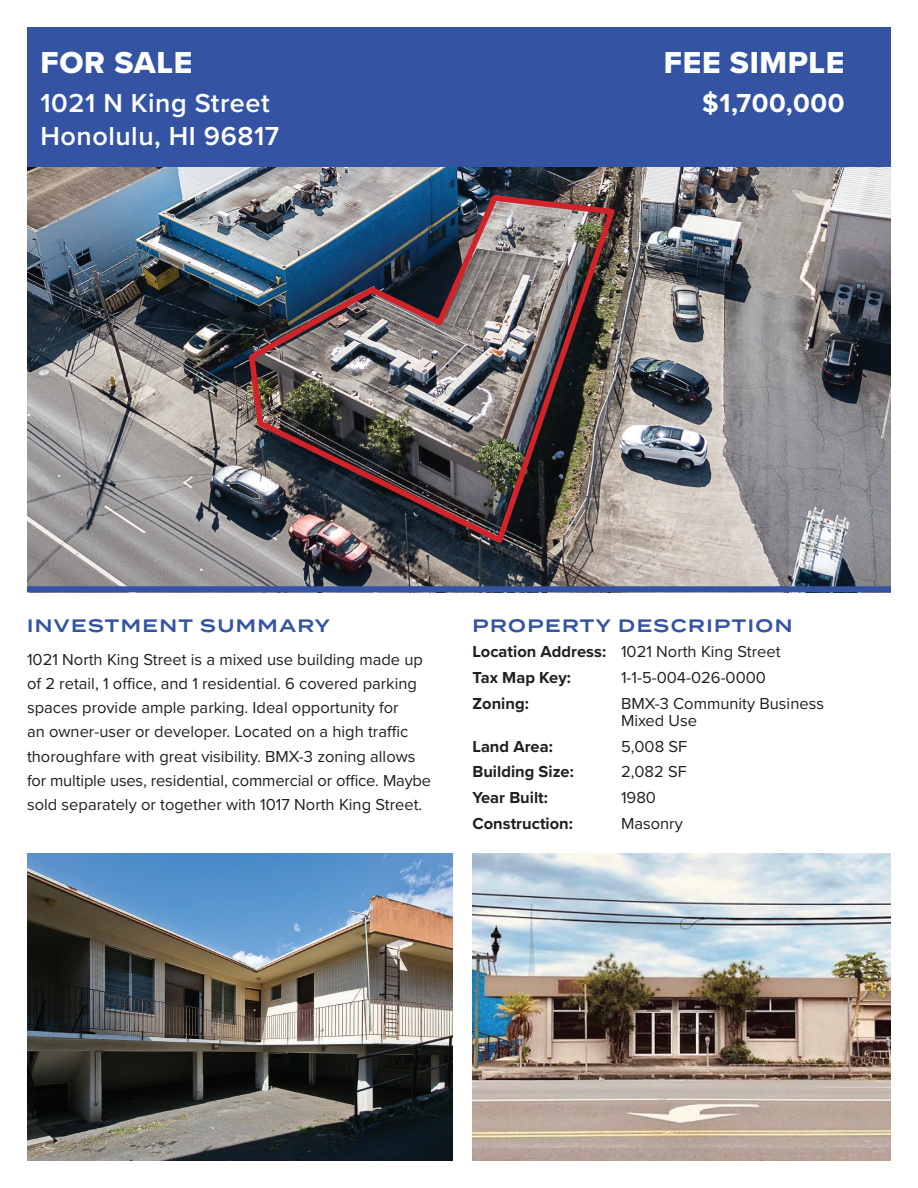
<style>
.page{position:relative;width:918px;height:1188px;background:#fff}
.page>*{position:absolute;margin:0;border:0;box-sizing:border-box;transform-origin:0 0}
.t1{font:31.5px "Proxima Nova Extrabld";letter-spacing:.02em;color:#fff}
.t2{font:600 27px "Proxima Nova";letter-spacing:.02em;color:#fff}
.t3{font:700 27px "Proxima Nova";letter-spacing:.02em;color:#fff}
.t4{font:600 18px "Termina";letter-spacing:.08em;color:#3454a3}
.t5{font:16.5px/24.3px "Proxima Nova";color:#231f20}
.t6{font:700 16.5px/25.8px "Proxima Nova";color:#231f20}
.s1{font-weight:400}
</style>
<div class="page">
<img style="left:27px;top:166px;width:864px;height:420px">
<div style="left:27px;top:586px;width:864px;height:6px;background:#3454a3"></div>
<img style="left:244px;top:192px;width:375px;height:356px">
<img style="left:472px;top:853px;width:419px;height:308px">
<div style="left:27px;top:27px;width:864px;height:139px;background:#3454a3"></div>
<img style="left:27px;top:853px;width:426px;height:308px">
<h1 class="t1" style="left:40px;top:39px;width:153px">FOR SALE</h1>
<h1 class="t1" style="left:664px;top:39px;width:182px">FEE SIMPLE</h1>
<h2 class="t2" style="left:40px;top:83px;width:231px">1021 N King Street</h2>
<h2 class="t3" style="left:702px;top:83px;width:144px">$1,700,000</h2>
<h2 class="t2" style="left:40px;top:116px;width:240px">Honolulu, HI 96817</h2>
<p class="t4" style="left:27px;top:612px;width:305px">INVESTMENT SUMMARY</p>
<p class="t5" style="left:27px;top:646px;width:406px">1021 North King Street is a mixed use building made up of 2 retail, 1 office, and 1 residential. 6 covered parking spaces provide ample parking. Ideal opportunity for<br>an owner-user or developer. Located on a high traffic thoroughfare with great visibility. BMX-3 zoning allows for multiple uses, residential, commercial or office. Maybe sold separately or together with 1017 North King Street.</p>
<p class="t4" style="left:472px;top:612px;width:321px">PROPERTY DESCRIPTION</p>
<p class="t6" style="left:472px;top:639px;width:310px">Location Address: <span class="s1">1021 North King Street<br></span>Tax Map Key:</p>
<p class="t5" style="left:621px;top:665px;width:147px">1-1-5-004-026-0000</p>
<p class="t6" style="left:472px;top:690px;width:58px">Zoning:</p>
<p class="t5" style="left:621px;top:694px;width:205px;line-height:17.1px">BMX-3 Community Business<br>Mixed Use</p>
<p class="t6" style="left:472px;top:733px;width:82px">Land Area:</p>
<p class="t5" style="left:621px;top:733px;width:68px">5,008 SF</p>
<p class="t6" style="left:472px;top:759px;width:103px">Building Size:</p>
<p class="t5" style="left:621px;top:759px;width:67px">2,082 SF</p>
<p class="t6" style="left:472px;top:784px;width:77px">Year Built:</p>
<p class="t5" style="left:621px;top:785px;width:37px">1980</p>
<p class="t6" style="left:472px;top:810px;width:102px">Construction:</p>
<p class="t5" style="left:621px;top:811px;width:63px">Masonry</p>
</div>
